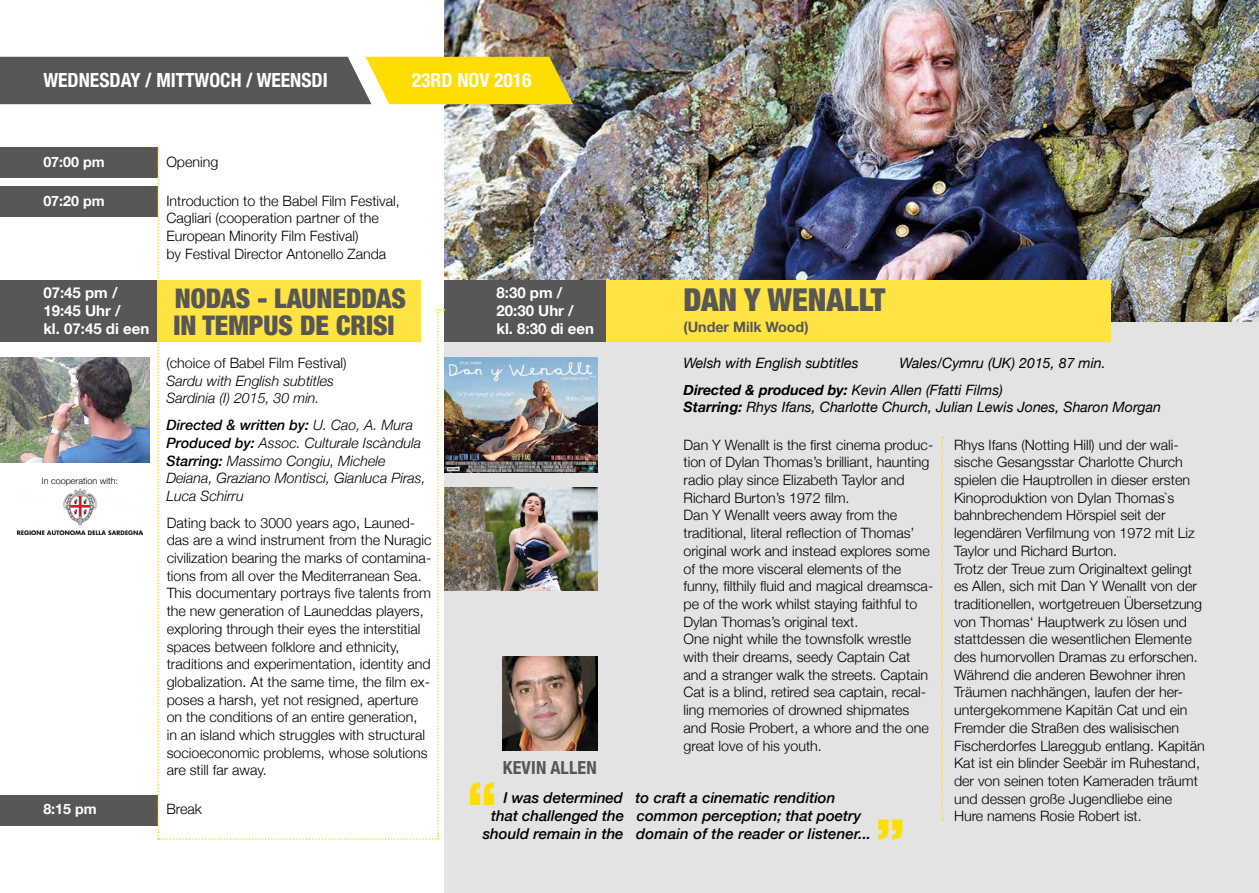
<style>
.page{position:relative;width:1259px;height:893px;background:#fff}
.page>*{position:absolute;margin:0;border:0;box-sizing:border-box;transform-origin:0 0}
.t1{font:900 condensed 31.5px "Helvetica Neue";color:#575756}
.t2{font:900 condensed 27px/27px "Helvetica Neue";color:#575756}
.t3{font:700 condensed 19.5px "Helvetica Neue";color:#fff}
.t4{font:700 condensed 18px "Helvetica Neue";letter-spacing:.01em;color:#575756}
.t5{font:italic 500 15px "Helvetica Neue";color:#000}
.t6{font:700 15px/18px "Helvetica Neue";color:#fff}
.t7{font:300 14.25px/17.7px "Helvetica Neue";color:#000}
.t8{font:italic 300 14.25px/17.7px "Helvetica Neue";color:#000}
.t9{font:italic 14.25px/26.7px "Helvetica Neue";color:#000}
.t10{font:700 14.25px "Helvetica Neue";color:#fff}
.t11{font:700 14.25px "Helvetica Neue";color:#575756}
.t12{font:300 9px "Helvetica Neue";color:#000}
.s1{font-weight:500}
.s2{font-weight:700}
</style>
<div class="page">
<div style="left:444px;top:0;width:815px;height:893px;background:#e3e3e3"></div>
<img style="left:444px;top:0;width:815px;height:321px">
<div style="left:444px;top:280px;width:162px;height:62px;background:#575756"></div>
<div style="left:606px;top:280px;width:504px;height:62px;background:#ffe343"></div>
<div style="left:0;top:148px;width:157px;height:30px;background:#575756"></div>
<div style="left:0;top:795px;width:157px;height:30px;background:#575756"></div>
<div style="left:0;top:186px;width:157px;height:30px;background:#575756"></div>
<div style="left:0;top:280px;width:157px;height:62px;background:#575756"></div>
<svg style="left:0;top:57px;width:573px;height:47px;background:#928740"></svg>
<svg style="left:941px;top:437px;width:2px;height:384px"></svg>
<img style="left:0;top:358px;width:150px;height:104px">
<img style="left:445px;top:358px;width:152px;height:114px">
<img style="left:445px;top:488px;width:152px;height:102px">
<img style="left:503px;top:657px;width:94px;height:93px">
<svg style="left:470px;top:782px;width:24px;height:23px"></svg>
<svg style="left:878px;top:819px;width:24px;height:21px"></svg>
<svg style="left:157px;top:148px;width:288px;height:692px"></svg>
<img style="left:18px;top:488px;width:124px;height:47px">
<h3 class="t3" style="left:43px;top:64px;width:286px">WEDNESDAY / MITTWOCH / WEENSDI</h3>
<h3 class="t3" style="left:412px;top:64px;width:121px">23RD NOV 2016</h3>
<p class="t10" style="left:43px;top:151px;width:63px">07:00 pm</p>
<p class="t7" style="left:166px;top:152px;width:53px">Opening</p>
<p class="t10" style="left:43px;top:189px;width:63px">07:20 pm</p>
<p class="t7" style="left:166px;top:191px;width:235px">Introduction to the Babel Film Festival, Cagliari (cooperation partner of the European Minority Film Festival)<br>by Festival Director Antonello Zanda</p>
<h2 class="t2" style="left:173px;top:284px;width:234px">NODAS - LAUNEDDAS<br>IN TEMPUS DE CRISI</h2>
<p class="t7" style="left:166px;top:353px;width:182px">(choice of Babel Film Festival)</p>
<p class="t8" style="left:166px;top:371px;width:169px">Sardu with English subtitles<br>Sardinia (I) 2015, 30 min.</p>
<p class="t8" style="left:166px;top:415px;width:261px"><span class="s1">Directed &amp; written by:</span> U. Cao, A. Mura <span class="s1">Produced by:</span> Assoc. Culturale Iscàndula <span class="s1">Starring:</span> Massimo Congiu, Michele Deiana, Graziano Montisci, Gianluca Piras, Luca Schirru</p>
<p class="t7" style="left:167px;top:513px;width:266px">Dating back to 3000 years ago, Launed&shy;das are a wind instrument from the Nuragic civilization bearing the marks of contamina&shy;tions from all over the Mediterranean Sea.<br>This documentary portrays five talents from the new generation of Launeddas players, exploring through their eyes the interstitial spaces between folklore and ethnicity, traditions and experimentation, identity and globalization. At the same time, the film ex&shy;poses a harsh, yet not resigned, aperture on the conditions of an entire generation,<br>in an island which struggles with structural socioeconomic problems, whose solutions are still far away.</p>
<p class="t10" style="left:43px;top:798px;width:55px">8:15 pm</p>
<p class="t7" style="left:166px;top:799px;width:37px">Break</p>
<p class="t6" style="left:43px;top:284px;width:107px">07:45 pm /<br>19:45 Uhr /<br>kl. 07:45 di een</p>
<p class="t6" style="left:496px;top:284px;width:99px">8:30 pm /<br>20:30 Uhr / kl. 8:30 di een</p>
<h1 class="t1" style="left:683px;top:274px;width:203px">DAN Y WENALLT</h1>
<p class="t11" style="left:683px;top:316px;width:127px">(Under Milk Wood)</p>
<p class="t9" style="left:683px;top:350px;width:177px">Welsh with English subtitles</p>
<p class="t9" style="left:683px;top:350px;width:424px;text-indent:216px">Wales/Cymru (UK) 2015, 87 min.<br><span class="s2">Directed &amp; produced by:</span> Kevin Allen (Ffatti Films)</p>
<p class="t9" style="left:683px;top:395px;width:479px"><span class="s2">Starring:</span> Rhys Ifans, Charlotte Church, Julian Lewis Jones, Sharon Morgan</p>
<p class="t7" style="left:954px;top:435px;width:252px">Rhys Ifans (Notting Hill) und der wali&shy;sische Gesangsstar Charlotte Church spielen die Hauptrollen in dieser ersten Kinoproduktion von Dylan Thomas`s bahnbrechendem Hörspiel seit der legendären Verfilmung von 1972 mit Liz Taylor und Richard Burton.<br>Trotz der Treue zum Originaltext gelingt es Allen, sich mit Dan Y Wenallt von der traditionellen, wortgetreuen Übersetzung von Thomas‘ Hauptwerk zu lösen und stattdessen die wesentlichen Elemente des humorvollen Dramas zu erforschen.<br>Während die anderen Bewohner ihren Träumen nachhängen, laufen der her&shy;untergekommene Kapitän Cat und ein Fremder die Straßen des walisischen Fischerdorfes Llareggub entlang. Kapitän Kat ist ein blinder Seebär im Ruhestand, der von seinen toten Kameraden träumt und dessen große Jugendliebe eine Hure namens Rosie Robert ist.</p>
<p class="t7" style="left:683px;top:435px;width:251px">Dan Y Wenallt is the first cinema produc&shy;tion of Dylan Thomas’s brilliant, haunting radio play since Elizabeth Taylor and Richard Burton’s 1972 film.<br>Dan Y Wenallt veers away from the traditional, literal reflection of Thomas’ original work and instead explores some of the more visceral elements of the funny, filthily fluid and magical dreamsca&shy;pe of the work whilst staying faithful to Dylan Thomas’s original text.<br>One night while the townsfolk wrestle with their dreams, seedy Captain Cat and a stranger walk the streets. Captain Cat is a blind, retired sea captain, recal&shy;ling memories of drowned shipmates and Rosie Probert, a whore and the one great love of his youth.</p>
<p class="t12" style="left:42px;top:473px;width:78px">In cooperation with:</p>
<p class="t4" style="left:503px;top:753px;width:95px">KEVIN ALLEN</p>
<p class="t5" style="left:503px;top:785px;width:333px">I was determined to craft a cinematic rendition</p>
<p class="t5" style="left:491px;top:803px;width:372px">that challenged the common perception; that poetry</p>
<p class="t5" style="left:483px;top:821px;width:390px">should remain in the domain of the reader or listener...</p>
</div>
